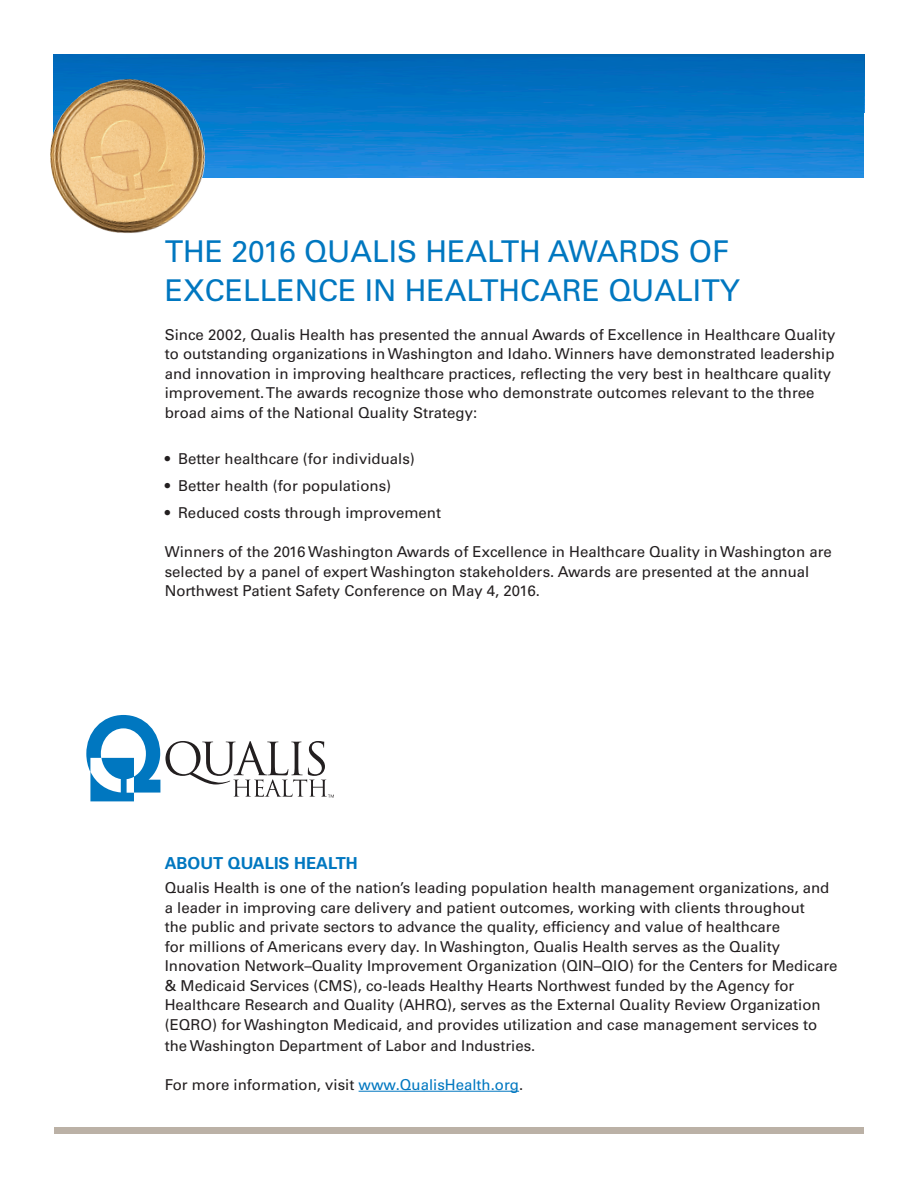
<style>
.page{position:relative;width:918px;height:1188px;background:#fff}
.page>*{position:absolute;margin:0;border:0;box-sizing:border-box;transform-origin:0 0}
.t1{font:30px/39px "Univers LT Std";color:#0077c0}
.t2{font:700 16.5px "Univers LT Std";color:#0077c0}
.t3{font:15px/19.5px "Univers LT Std";color:#231f20}
.s1{color:#0077c0}
</style>
<div class="page">
<img style="left:54px;top:54px;width:810px;height:124px">
<hr style="left:359px;top:1091px;width:160px;height:1px;background:#0077c0">
<div style="left:54px;top:1127px;width:810px;height:7px;background:#bbb1a6"></div>
<img style="left:55px;top:79px;width:73px;height:49px">
<svg style="left:86px;top:715px;width:248px;height:86px"></svg>
<p class="t1" style="left:165px;top:232px;width:576px">THE 2016 QUALIS HEALTH AWARDS OF<br>EXCELLENCE IN HEALTHCARE QUALITY</p>
<p class="t3" style="left:165px;top:325px;width:672px">Since 2002, Qualis Health has presented the annual Awards of Excellence in Healthcare Quality to outstanding organizations in Washington and Idaho. Winners have demonstrated leadership and innovation in improving healthcare practices, reflecting the very best in healthcare quality improvement. The awards recognize those who demonstrate outcomes relevant to the three broad aims of the National Quality Strategy:</p>
<p class="t3" style="left:165px;top:449px;width:252px">• Better healthcare (for individuals)</p>
<p class="t3" style="left:165px;top:476px;width:228px">• Better health (for populations)</p>
<p class="t3" style="left:165px;top:503px;width:278px">• Reduced costs through improvement</p>
<p class="t3" style="left:165px;top:542px;width:669px">Winners of the 2016 Washington Awards of Excellence in Healthcare Quality in Washington are selected by a panel of expert Washington stakeholders. Awards are presented at the annual<br>Northwest Patient Safety Conference on May 4, 2016.</p>
<p class="t2" style="left:165px;top:854px;width:195px">ABOUT QUALIS HEALTH</p>
<p class="t3" style="left:165px;top:878px;width:674px">Qualis Health is one of the nation’s leading population health management organizations, and a leader in improving care delivery and patient outcomes, working with clients throughout<br>the public and private sectors to advance the quality, efficiency and value of healthcare<br>for millions of Americans every day. In Washington, Qualis Health serves as the Quality Innovation Network–Quality Improvement Organization (QIN–QIO) for the Centers for Medicare &amp; Medicaid Services (CMS), co-leads Healthy Hearts Northwest funded by the Agency for Healthcare Research and Quality (AHRQ), serves as the External Quality Review Organization (EQRO) for Washington Medicaid, and provides utilization and case management services to</p>
<p class="t3" style="left:165px;top:1036px;width:372px">the Washington Department of Labor and Industries.</p>
<p class="t3" style="left:165px;top:1075px;width:360px">For more information, visit <span class="s1">www.QualisHealth.org</span>.</p>
</div>
